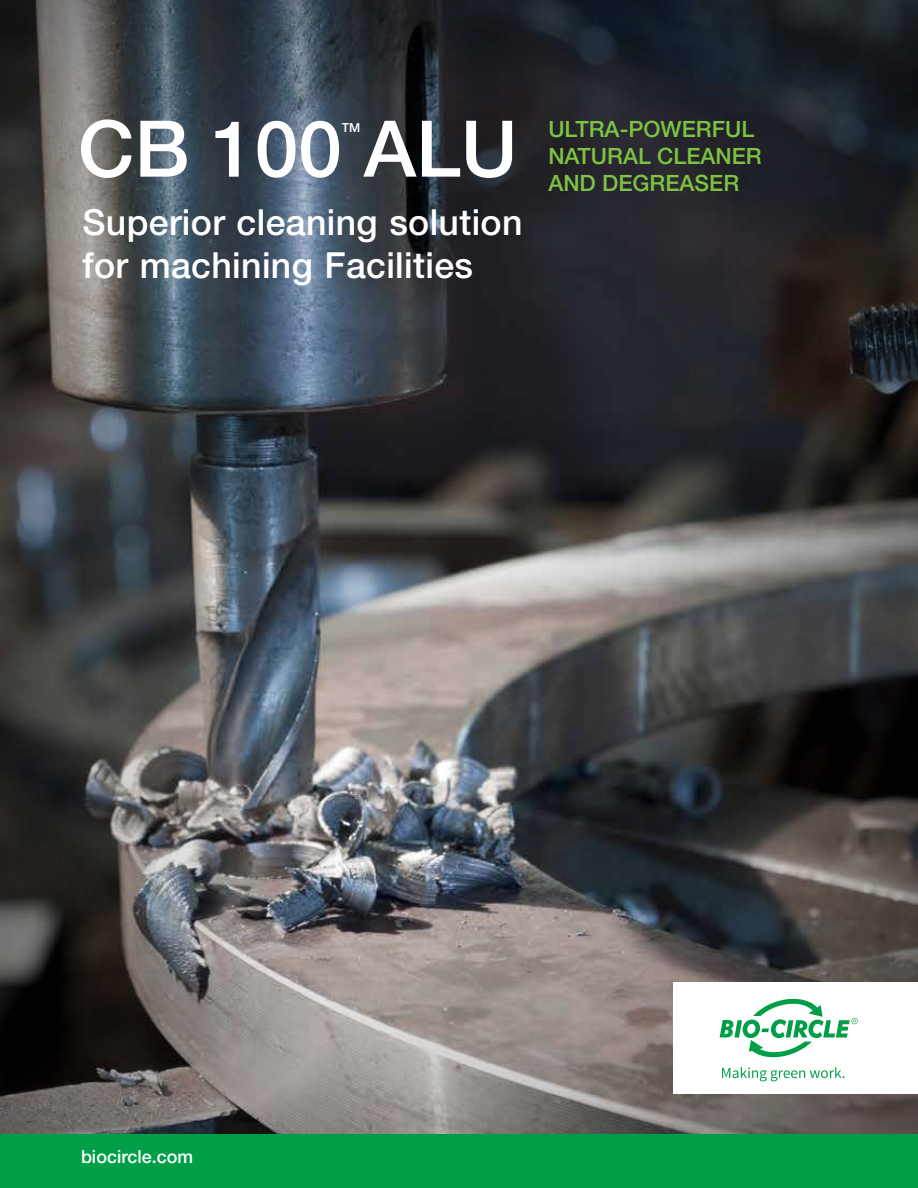
<style>
.page{position:relative;width:918px;height:1188px;background:#fff}
.page>*{position:absolute;margin:0;border:0;box-sizing:border-box;transform-origin:0 0}
.t1{font:500 78.3px "Helvetica Neue";color:#fff}
.t2{font:500 36px/43.2px "Helvetica Neue";letter-spacing:.01em;color:#fff}
.t3{font:500 22.5px/27px "Helvetica Neue";color:#7dc242}
.t4{font:500 18px "Helvetica Neue";color:#fff}
.t5{font:500 12.45px "Helvetica Neue";color:#fff}
</style>
<div class="page">
<div style="left:0;top:0;width:918px;height:1188px;background:#000;opacity:.75"></div>
<div style="left:674px;top:982px;width:244px;height:112px;background:#fff"></div>
<svg style="left:720px;top:998px;width:138px;height:60px"></svg>
<svg style="left:722px;top:1067px;width:123px;height:14px"></svg>
<div style="left:0;top:1134px;width:918px;height:54px;background:#009f47"></div>
<h1 class="t1" style="left:78px;top:102px;width:441px">CB 100 ALU</h1>
<p class="t5" style="left:342px;top:120px;width:20px">TM</p>
<p class="t3" style="left:548px;top:115px;width:215px">ULTRA-POWERFUL<br>NATURAL CLEANER<br>AND DEGREASER</p>
<p class="t2" style="left:82px;top:200px;width:442px">Superior cleaning solution for machining Facilities</p>
<p class="t4" style="left:81px;top:1146px;width:114px">biocircle.com</p>
</div>
